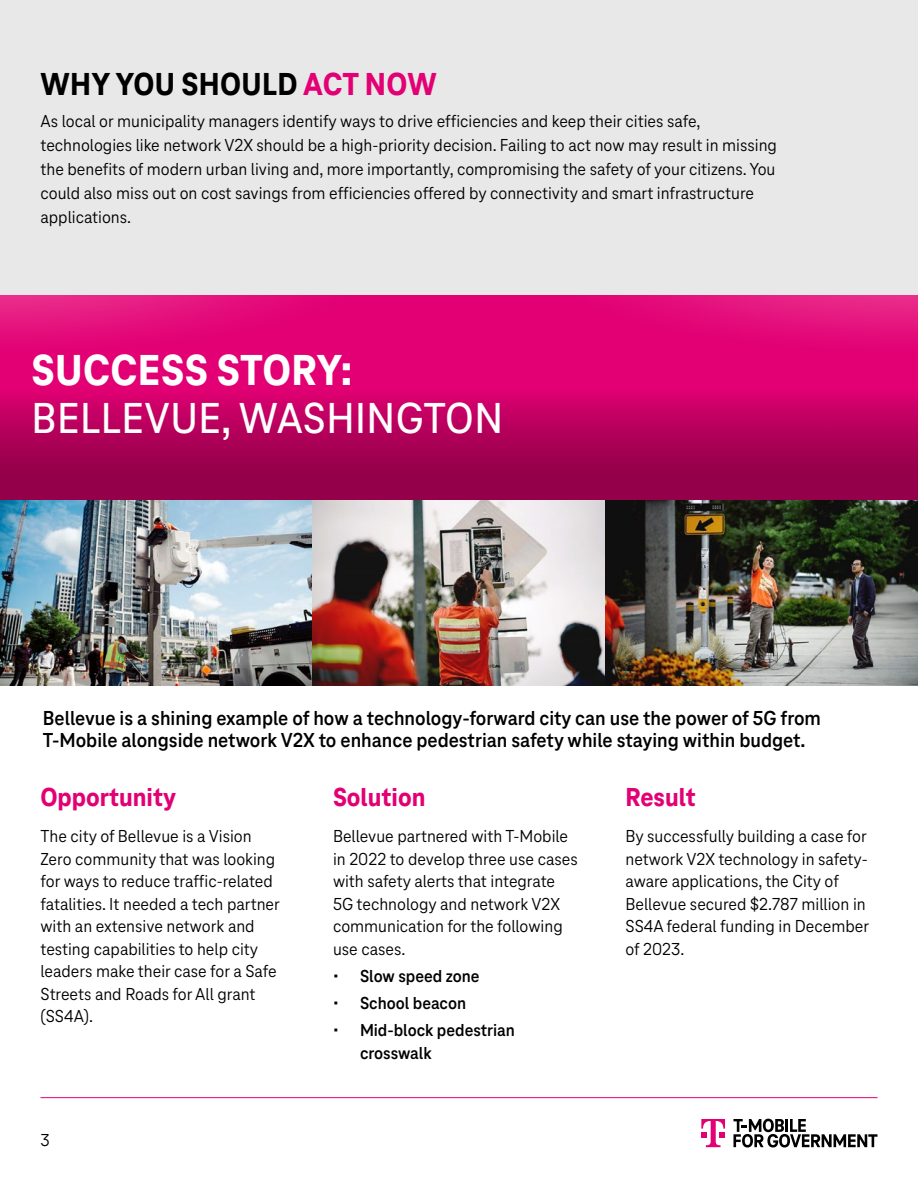
<style>
.page{position:relative;width:918px;height:1188px;background:#fff}
.page>*{position:absolute;margin:0;border:0;box-sizing:border-box;transform-origin:0 0}
.t1{font:500 45px "Tele Neo";letter-spacing:.01em;color:#fff}
.t2{font:800 45px "Tele Neo";letter-spacing:.01em;color:#fff}
.t3{font:800 33px "Tele Neo";letter-spacing:.01em;color:#000}
.t4{font:800 27px "Tele Neo";color:#e20074}
.t5{font:700 21px/22.5px "Tele Neo";color:#000}
.t6{font:18px/22.5px "Tele Neo";color:#000}
.t7{font:700 18px/22.5px "Tele Neo";color:#000}
.s1{color:#e20074}
</style>
<div class="page">
<hr style="left:40px;top:1097px;width:838px;height:1px;background:#e20074">
<svg style="left:733px;top:1119px;width:145px;height:29px"></svg>
<svg style="left:701px;top:1119px;width:24px;height:28px"></svg>
<img style="left:0;top:294px;width:918px;height:392px">
<div style="left:0;top:0;width:918px;height:294px;background:#e8e8e8"></div>
<h2 class="t3" style="left:41px;top:66px;width:398px">WHY YOU SHOULD <span class="s1">ACT NOW</span></h2>
<p class="t6" style="left:40px;top:109px;width:738px;line-height:24px">As local or municipality managers identify ways to drive efficiencies and keep their cities safe, technologies like network V2X should be a high-priority decision. Failing to act now may result in missing the benefits of modern urban living and, more importantly, compromising the safety of your citizens. You could also miss out on cost savings from efficiencies offered by connectivity and smart infrastructure applications.</p>
<h1 class="t2" style="left:32px;top:345px;width:322px">SUCCESS STORY:</h1>
<h1 class="t1" style="left:32px;top:393px;width:473px">BELLEVUE, WASHINGTON</h1>
<p class="t5" style="left:43px;top:707px;width:780px">Bellevue is a shining example of how a technology-forward city can use the power of 5G from<br>T-Mobile alongside network V2X to enhance pedestrian safety while staying within budget.</p>
<h3 class="t4" style="left:40px;top:782px;width:137px">Opportunity</h3>
<p class="t6" style="left:40px;top:825px;width:241px">The city of Bellevue is a Vision<br>Zero community that was looking for ways to reduce traffic-related fatalities. It needed a tech partner with an extensive network and testing capabilities to help city leaders make their case for a Safe<br>Streets and Roads for All grant (SS4A).</p>
<h3 class="t4" style="left:333px;top:782px;width:94px">Solution</h3>
<p class="t6" style="left:333px;top:825px;width:246px">Bellevue partnered with T-Mobile in 2022 to develop three use cases with safety alerts that integrate<br>5G technology and network V2X communication for the following use cases.</p>
<p class="t7" style="left:333px;top:965px;width:148px">• Slow speed zone</p>
<p class="t7" style="left:333px;top:992px;width:135px">• School beacon</p>
<p class="t7" style="left:360px;top:1019px;width:156px;text-indent:-27px">• Mid-block pedestrian crosswalk</p>
<h3 class="t4" style="left:626px;top:782px;width:72px">Result</h3>
<p class="t6" style="left:626px;top:825px;width:245px">By successfully building a case for network V2X technology in safety&shy;aware applications, the City of<br>Bellevue secured $2.787 million in<br>SS4A federal funding in December of 2023.</p>
<p class="t6" style="left:40px;top:1129px;width:11px">3</p>
</div>
